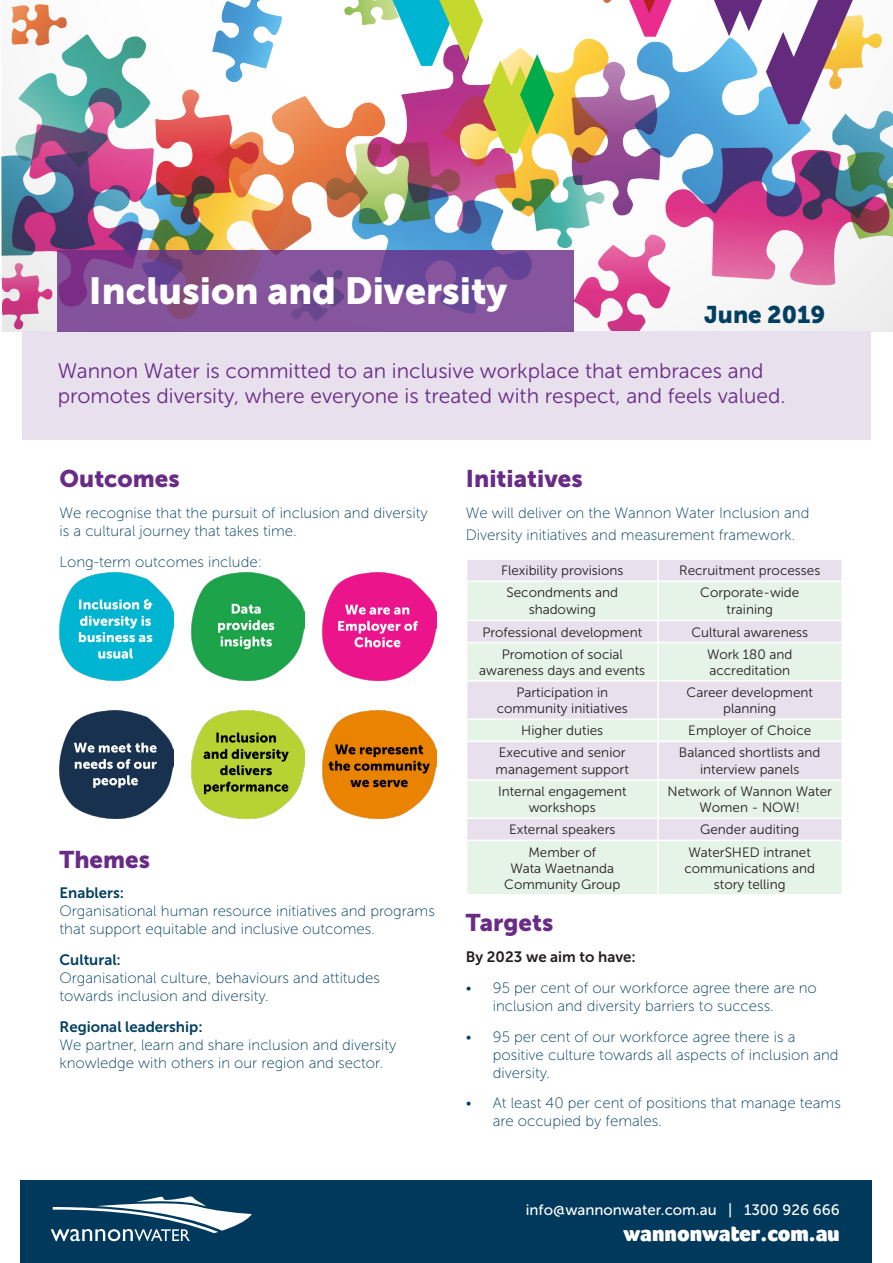
<style>
.page{position:relative;width:893px;height:1263px;background:#fff}
.page>*{position:absolute;margin:0;border:0;box-sizing:border-box;transform-origin:0 0}
.t1{font:37.5px "Museo Sans 900";color:#fff}
.t2{font:24px "Museo Sans 900";color:#692c86}
.Sub-heading{font:24px "Museo Sans 900";color:#003f61}
.t3{font:900 22.65px "Foco";color:#fff}
.t4{font:21px/25.2px "Museo Sans 300";color:#692c86}
.Body_text{font:15px/18px "Museo Sans 100";color:#003f61}
.t5{font:15px "Museo Sans 700";color:#003f61}
.t6{font:15px "Museo Sans 500";color:#fff}
.Body_text-2{font:15px "Museo Sans 700";color:#231f20}
.t7{font:13.5px/16.2px "Museo Sans 300";color:#231f20;text-align:center}
</style>
<div class="page">
<img style="left:1px;top:0;width:892px;height:331px">
<div style="left:22px;top:331px;width:849px;height:109px;background:#e8e1ed"></div>
<svg style="left:58px;top:250px;width:516px;height:81px;background:#7e4f96"></svg>
<div style="left:467px;top:560px;width:374px;height:20px;background:#e8e1ed"></div>
<svg style="left:467px;top:582px;width:374px;height:312px;background:#e6ece9"></svg>
<hr style="left:657px;top:560px;width:2px;height:20px;background:#fff">
<hr style="left:657px;top:582px;width:2px;height:38px;background:#fff">
<hr style="left:466px;top:620px;width:192px;height:1px;background:#fff">
<hr style="left:658px;top:620px;width:183px;height:1px;background:#fff">
<hr style="left:657px;top:621px;width:2px;height:21px;background:#fff">
<hr style="left:466px;top:642px;width:192px;height:1px;background:#fff">
<hr style="left:658px;top:642px;width:183px;height:1px;background:#fff">
<hr style="left:657px;top:643px;width:2px;height:37px;background:#fff">
<hr style="left:466px;top:680px;width:192px;height:2px;background:#fff">
<hr style="left:658px;top:680px;width:183px;height:2px;background:#fff">
<hr style="left:657px;top:682px;width:2px;height:36px;background:#fff">
<hr style="left:466px;top:718px;width:192px;height:2px;background:#fff">
<hr style="left:658px;top:718px;width:183px;height:2px;background:#fff">
<hr style="left:657px;top:720px;width:2px;height:21px;background:#fff">
<hr style="left:466px;top:741px;width:192px;height:1px;background:#fff">
<hr style="left:658px;top:741px;width:183px;height:1px;background:#fff">
<hr style="left:657px;top:742px;width:2px;height:37px;background:#fff">
<hr style="left:466px;top:779px;width:192px;height:2px;background:#fff">
<hr style="left:658px;top:779px;width:183px;height:2px;background:#fff">
<hr style="left:657px;top:781px;width:2px;height:36px;background:#fff">
<hr style="left:466px;top:817px;width:192px;height:2px;background:#fff">
<hr style="left:658px;top:817px;width:183px;height:2px;background:#fff">
<hr style="left:657px;top:819px;width:2px;height:21px;background:#fff">
<hr style="left:466px;top:840px;width:192px;height:1px;background:#fff">
<hr style="left:658px;top:840px;width:183px;height:1px;background:#fff">
<hr style="left:657px;top:841px;width:2px;height:53px;background:#fff">
<svg style="left:714px;top:0;width:139px;height:124px"></svg>
<svg style="left:629px;top:0;width:43px;height:37px"></svg>
<svg style="left:392px;top:0;width:162px;height:153px"></svg>
<div style="left:20px;top:1181px;width:852px;height:82px;background:#00395c"></div>
<svg style="left:51px;top:1196px;width:201px;height:45px"></svg>
<img style="left:60px;top:572px;width:113px;height:109px">
<img style="left:191px;top:572px;width:114px;height:109px">
<img style="left:323px;top:572px;width:113px;height:109px">
<img style="left:60px;top:710px;width:113px;height:108px">
<img style="left:191px;top:710px;width:114px;height:108px">
<img style="left:323px;top:710px;width:113px;height:108px">
<p class="t1" style="left:89px;top:270px;width:420px">Inclusion and Diversity</p>
<p class="Sub-heading" style="left:704px;top:301px;width:123px">June 2019</p>
<p class="t4" style="left:58px;top:358px;width:729px">Wannon Water is committed to an inclusive workplace that embraces and promotes diversity, where everyone is treated with respect, and feels valued.</p>
<p class="t2" style="left:60px;top:465px;width:122px">Outcomes</p>
<p class="Body_text" style="left:60px;top:504px;width:370px">We recognise that the pursuit of inclusion and diversity is a cultural journey that takes time.</p>
<p class="Body_text" style="left:60px;top:553px;width:204px">Long-term outcomes include:</p>
<p class="t2" style="left:60px;top:845px;width:92px">Themes</p>
<p class="t5" style="left:60px;top:885px;width:66px">Enablers:</p>
<p class="Body_text" style="left:60px;top:902px;width:377px">Organisational human resource initiatives and programs that support equitable and inclusive outcomes.</p>
<p class="t5" style="left:60px;top:951px;width:63px">Cultural:</p>
<p class="Body_text" style="left:60px;top:969px;width:322px">Organisational culture, behaviours and attitudes towards inclusion and diversity.</p>
<p class="t5" style="left:60px;top:1018px;width:145px">Regional leadership:</p>
<p class="Body_text" style="left:60px;top:1036px;width:338px">We partner, learn and share inclusion and diversity knowledge with others in our region and sector.</p>
<p class="t2" style="left:466px;top:465px;width:118px">Initiatives</p>
<p class="Body_text" style="left:466px;top:502px;width:345px;line-height:21.6px">We will deliver on the Wannon Water Inclusion and<br>Diversity initiatives and measurement framework.</p>
<p class="t7" style="left:501px;top:562px;width:124px">Flexibility provisions</p>
<p class="t7" style="left:679px;top:562px;width:143px">Recruitment processes</p>
<p class="t7" style="left:507px;top:585px;width:113px">Secondments and shadowing</p>
<p class="t7" style="left:700px;top:585px;width:101px">Corporate-wide</p>
<p class="t7" style="left:726px;top:601px;width:48px">training</p>
<p class="t7" style="left:482px;top:624px;width:161px">Professional development</p>
<p class="t7" style="left:691px;top:624px;width:118px">Cultural awareness</p>
<p class="t7" style="left:479px;top:646px;width:168px">Promotion of social awareness days and events</p>
<p class="t7" style="left:707px;top:646px;width:87px">Work 180 and</p>
<p class="t7" style="left:709px;top:662px;width:82px">accreditation</p>
<p class="t7" style="left:516px;top:684px;width:93px">Participation in</p>
<p class="t7" style="left:497px;top:700px;width:133px">community initiatives</p>
<p class="t7" style="left:687px;top:684px;width:128px">Career development planning</p>
<p class="t7" style="left:521px;top:723px;width:84px">Higher duties</p>
<p class="t7" style="left:688px;top:723px;width:124px">Employer of Choice</p>
<p class="t7" style="left:496px;top:745px;width:135px;text-align:left">Executive and senior management support</p>
<p class="t7" style="left:679px;top:745px;width:143px">Balanced shortlists and interview panels</p>
<p class="t7" style="left:498px;top:783px;width:130px">Internal engagement workshops</p>
<p class="t7" style="left:668px;top:783px;width:166px">Network of Wannon Water<br>Women - NOW!</p>
<p class="t7" style="left:509px;top:822px;width:108px">External speakers</p>
<p class="t7" style="left:700px;top:822px;width:101px">Gender auditing</p>
<p class="t7" style="left:528px;top:844px;width:69px">Member of</p>
<p class="t7" style="left:510px;top:860px;width:105px">Wata Waetnanda</p>
<p class="t7" style="left:504px;top:876px;width:118px">Community Group</p>
<p class="t7" style="left:684px;top:844px;width:132px">WaterSHED intranet communications and</p>
<p class="t7" style="left:714px;top:876px;width:73px">story telling</p>
<p class="t2" style="left:466px;top:909px;width:89px">Targets</p>
<p class="Body_text-2" style="left:466px;top:948px;width:172px">By 2023 we aim to have:</p>
<p class="Body_text" style="left:493px;top:979px;width:326px;text-indent:-27px">• 95 per cent of our workforce agree there are no inclusion and diversity barriers to success.</p>
<p class="Body_text" style="left:493px;top:1027px;width:347px;text-indent:-27px">• 95 per cent of our workforce agree there is a positive culture towards all aspects of inclusion and diversity.</p>
<p class="Body_text" style="left:493px;top:1094px;width:350px;text-indent:-27px">• At least 40 per cent of positions that manage teams are occupied by females.</p>
<p class="t6" style="left:526px;top:1201px;width:315px">info@wannonwater.com.au | 1300 926 666</p>
<p class="t3" style="left:623px;top:1218px;width:218px">wannonwater.com.au</p>
</div>
